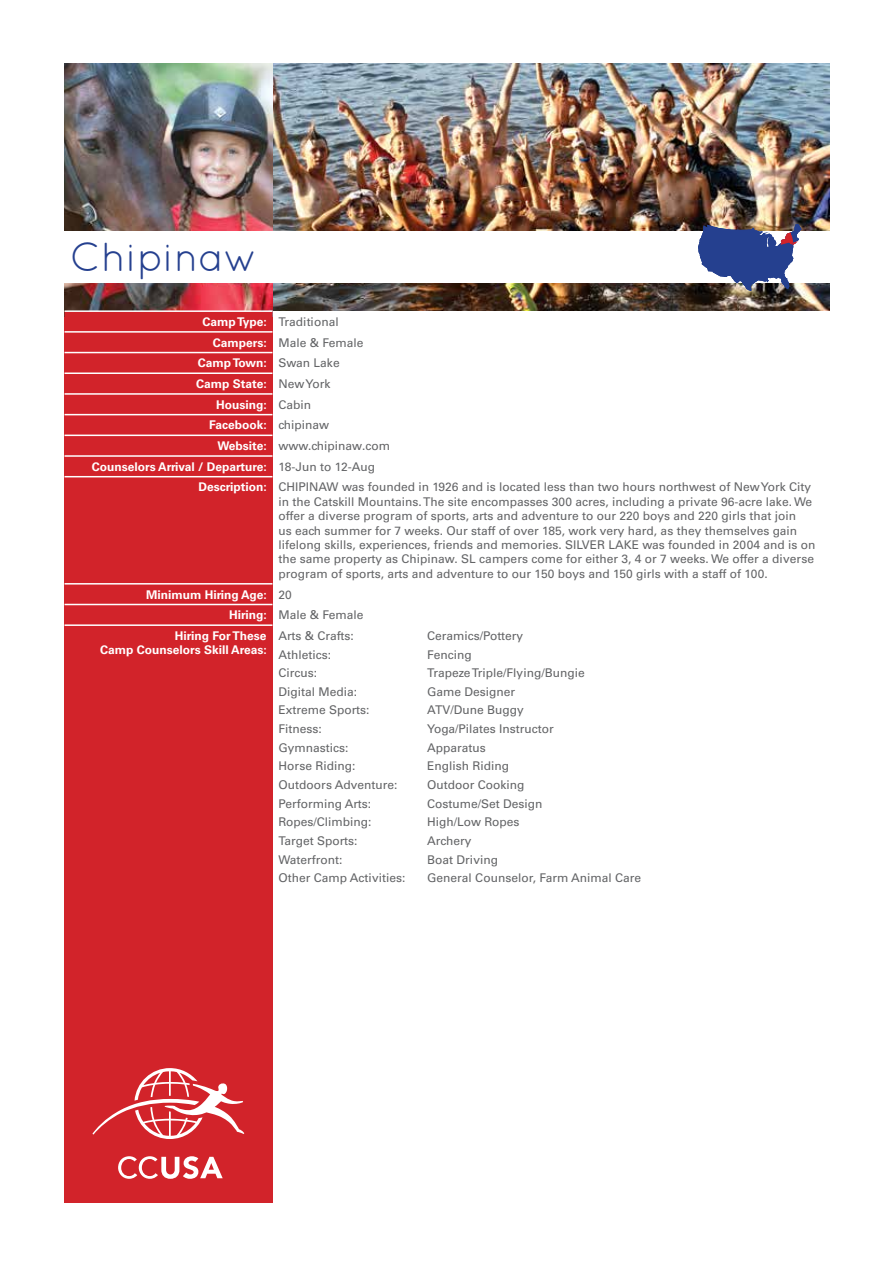
<style>
.page{position:relative;width:893px;height:1263px;background:#fff}
.page>*{position:absolute;margin:0;border:0;box-sizing:border-box;transform-origin:0 0}
.t1{font:40.5px "Quicksand";color:#25408f}
.t2{font:12px/14.4px "Univers LT Std";color:#636466}
.t3{font:700 12px "Univers LT Std";color:#fff}
.s1{font-weight:700;color:#fff}
.s2{font-weight:400;color:#636466}
</style>
<div class="page">
<div style="left:65px;top:73px;width:208px;height:1129px;background:#d2232a"></div>
<img style="left:272px;top:64px;width:557px;height:246px">
<img style="left:65px;top:64px;width:207px;height:246px">
<svg style="left:65px;top:351px;width:207px;height:255px"></svg>
<hr style="left:65px;top:310px;width:207px;height:2px;background:#fff">
<hr style="left:65px;top:331px;width:207px;height:2px;background:#fff">
<hr style="left:65px;top:352px;width:207px;height:1px;background:#fff">
<hr style="left:65px;top:372px;width:207px;height:2px;background:#fff">
<hr style="left:65px;top:393px;width:207px;height:2px;background:#fff">
<hr style="left:65px;top:414px;width:207px;height:1px;background:#fff">
<hr style="left:65px;top:435px;width:207px;height:1px;background:#fff">
<hr style="left:65px;top:455px;width:207px;height:2px;background:#fff">
<hr style="left:65px;top:476px;width:207px;height:1px;background:#fff">
<hr style="left:65px;top:583px;width:207px;height:1px;background:#fff">
<hr style="left:65px;top:604px;width:207px;height:1px;background:#fff">
<hr style="left:65px;top:624px;width:207px;height:2px;background:#fff">
<svg style="left:92px;top:1068px;width:152px;height:71px"></svg>
<svg style="left:118px;top:1156px;width:105px;height:23px"></svg>
<div style="left:57px;top:232px;width:836px;height:51px;background:#fff"></div>
<img style="left:698px;top:224px;width:103px;height:67px">
<h1 class="t1" style="left:70px;top:233px;width:190px">Chipinaw</h1>
<p class="t2" style="left:202px;top:314px;width:138px"><span class="s1">Camp Type:</span> Traditional</p>
<p class="t2" style="left:213px;top:335px;width:152px"><span class="s1">Campers:</span> Male &amp; Female</p>
<p class="t3" style="left:198px;top:356px;width:143px">Camp Town: <span class="s2">Swan Lake</span></p>
<p class="t3" style="left:196px;top:377px;width:136px">Camp State: <span class="s2">New York</span></p>
<p class="t3" style="left:216px;top:397px;width:97px">Housing: <span class="s2">Cabin</span></p>
<p class="t3" style="left:209px;top:418px;width:121px">Facebook: <span class="s2">chipinaw</span></p>
<p class="t2" style="left:217px;top:439px;width:174px"><span class="s1">Website:</span> www.chipinaw.com</p>
<p class="t3" style="left:92px;top:459px;width:285px">Counselors Arrival / Departure: <span class="s2">18-Jun to 12-Aug</span></p>
<p class="t2" style="left:199px;top:480px;width:614px"><span class="s1">Description:</span> CHIPINAW was founded in 1926 and is located less than two hours northwest of New York City</p>
<p class="t2" style="left:278px;top:494px;width:538px">in the Catskill Mountains. The site encompasses 300 acres, including a private 96-acre lake. We offer a diverse program of sports, arts and adventure to our 220 boys and 220 girls that join<br>us each summer for 7 weeks. Our staff of over 185, work very hard, as they themselves gain lifelong skills, experiences, friends and memories. SILVER LAKE was founded in 2004 and is on the same property as Chipinaw. SL campers come for either 3, 4 or 7 weeks. We offer a diverse program of sports, arts and adventure to our 150 boys and 150 girls with a staff of 100.</p>
<p class="t3" style="left:146px;top:587px;width:147px">Minimum Hiring Age: <span class="s2">20</span></p>
<p class="t2" style="left:229px;top:608px;width:136px"><span class="s1">Hiring:</span> Male &amp; Female</p>
<p class="t3" style="left:175px;top:629px;width:93px">Hiring For These</p>
<p class="t3" style="left:100px;top:643px;width:168px">Camp Counselors Skill Areas:</p>
<p class="t2" style="left:278px;top:628px;width:77px">Arts &amp; Crafts:</p>
<p class="t2" style="left:427px;top:628px;width:98px">Ceramics/Pottery</p>
<p class="t2" style="left:278px;top:647px;width:54px">Athletics:</p>
<p class="t2" style="left:427px;top:647px;width:46px">Fencing</p>
<p class="t2" style="left:278px;top:666px;width:40px">Circus:</p>
<p class="t2" style="left:427px;top:666px;width:159px">Trapeze Triple/Flying/Bungie</p>
<p class="t2" style="left:278px;top:684px;width:80px">Digital Media:</p>
<p class="t2" style="left:427px;top:684px;width:90px">Game Designer</p>
<p class="t2" style="left:278px;top:703px;width:93px">Extreme Sports:</p>
<p class="t2" style="left:427px;top:703px;width:98px">ATV/Dune Buggy</p>
<p class="t2" style="left:278px;top:722px;width:45px">Fitness:</p>
<p class="t2" style="left:427px;top:722px;width:128px">Yoga/Pilates Instructor</p>
<p class="t2" style="left:278px;top:740px;width:72px">Gymnastics:</p>
<p class="t2" style="left:427px;top:740px;width:60px">Apparatus</p>
<p class="t2" style="left:278px;top:759px;width:78px">Horse Riding:</p>
<p class="t2" style="left:427px;top:759px;width:84px">English Riding</p>
<p class="t2" style="left:278px;top:778px;width:120px">Outdoors Adventure:</p>
<p class="t2" style="left:427px;top:778px;width:99px">Outdoor Cooking</p>
<p class="t2" style="left:278px;top:796px;width:94px">Performing Arts:</p>
<p class="t2" style="left:427px;top:796px;width:117px">Costume/Set Design</p>
<p class="t2" style="left:278px;top:815px;width:95px">Ropes/Climbing:</p>
<p class="t2" style="left:427px;top:815px;width:94px">High/Low Ropes</p>
<p class="t2" style="left:278px;top:834px;width:80px">Target Sports:</p>
<p class="t2" style="left:427px;top:834px;width:46px">Archery</p>
<p class="t2" style="left:278px;top:852px;width:66px">Waterfront:</p>
<p class="t2" style="left:427px;top:852px;width:72px">Boat Driving</p>
<p class="t2" style="left:278px;top:871px;width:128px">Other Camp Activities:</p>
<p class="t2" style="left:427px;top:871px;width:215px">General Counselor, Farm Animal Care</p>
</div>
